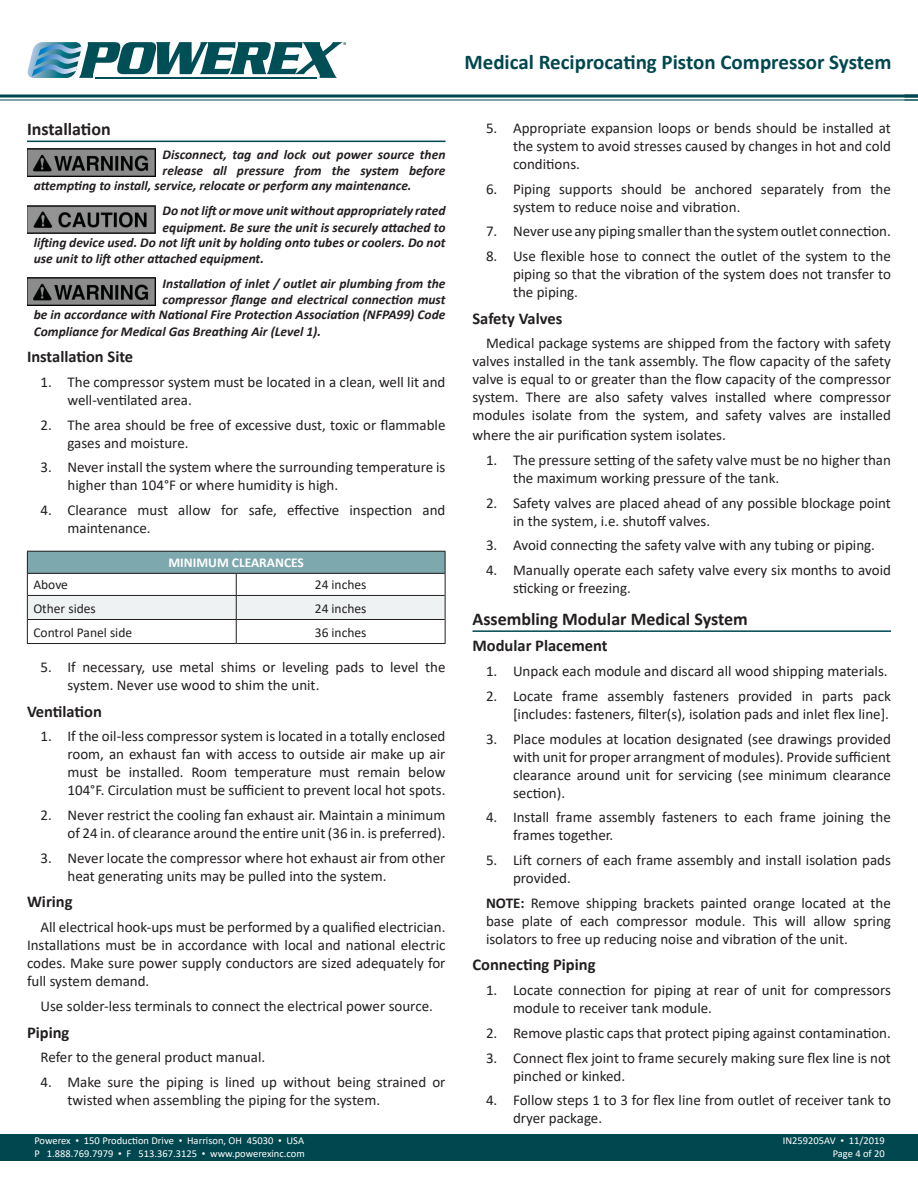
<style>
.page{position:relative;width:918px;height:1188px;background:#fff}
.page>*{position:absolute;margin:0;border:0;box-sizing:border-box;transform-origin:0 0}
.t1{font:700 21px "Calibri";color:#004750}
.t2{font:700 18px "Calibri";color:#231f20}
.t3{font:700 16.5px "Calibri";color:#231f20}
.t4{font:15px/18px "Calibri";color:#231f20}
.t5{font:italic 700 13.5px "Calibri";color:#231f20}
.t6{font:13.5px "Calibri";color:#231f20}
.t7{font:700 13.5px "Calibri";color:#fff}
.t8{font:10.5px/12.6px "Calibri";color:#fff}
.s1{font-weight:700}
.s2{font-family:"Times New Roman"}
</style>
<div class="page">
<svg style="left:27px;top:42px;width:319px;height:36px"></svg>
<svg style="left:0;top:94px;width:904px;height:4px;background:#3f747b"></svg>
<hr style="left:0;top:99px;width:918px;height:2px;background:#004750">
<div style="left:0;top:1134px;width:918px;height:27px;background:#004750"></div>
<svg style="left:904px;top:94px;width:14px;height:4px"></svg>
<svg style="left:904px;top:99px;width:14px;height:2px"></svg>
<img style="left:27px;top:205px;width:129px;height:29px">
<hr style="left:27px;top:551px;width:209px;height:1px;background:#231f20">
<hr style="left:236px;top:551px;width:210px;height:1px;background:#231f20">
<hr style="left:27px;top:643px;width:209px;height:1px;background:#231f20">
<hr style="left:236px;top:643px;width:210px;height:1px;background:#231f20">
<svg style="left:27px;top:552px;width:419px;height:91px"></svg>
<hr style="left:27px;top:141px;width:419px;height:1px;background:#004750">
<img style="left:27px;top:149px;width:129px;height:27px">
<img style="left:27px;top:278px;width:129px;height:27px">
<hr style="left:472px;top:630px;width:419px;height:2px;background:#004750">
<p class="t2" style="left:27px;top:116px;width:85px">Installation</p>
<p class="t5" style="left:163px;top:145px;width:284px">Disconnect, tag and lock out power source then</p>
<p class="t5" style="left:163px;top:161px;width:284px">release all pressure from the system before</p>
<p class="t5" style="left:34px;top:176px;width:379px">attempting to install, service, relocate or perform any maintenance.</p>
<p class="t5" style="left:163px;top:201px;width:284px">Do not lift or move unit without appropriately rated</p>
<p class="t5" style="left:163px;top:218px;width:284px">equipment. Be sure the unit is securely attached to</p>
<p class="t5" style="left:34px;top:233px;width:413px">lifting device used. Do not lift unit by holding onto tubes or coolers. Do not</p>
<p class="t5" style="left:34px;top:249px;width:232px">use unit to lift other attached equipment.</p>
<p class="t5" style="left:163px;top:274px;width:284px">Installation of inlet / outlet air plumbing from the</p>
<p class="t5" style="left:163px;top:290px;width:284px">compressor flange and electrical connection must</p>
<p class="t5" style="left:34px;top:305px;width:413px">be in accordance with National Fire Protection Association (NFPA99) Code</p>
<p class="t5" style="left:34px;top:322px;width:289px">Compliance for Medical Gas Breathing Air (Level 1).</p>
<p class="t3" style="left:27px;top:345px;width:108px">Installation Site</p>
<p class="t4" style="left:68px;top:373px;width:379px;text-indent:-27px">1. The compressor system must be located in a clean, well lit and well-ventilated area.</p>
<p class="t4" style="left:68px;top:415px;width:379px;text-indent:-27px">2. The area should be free of excessive dust, toxic or flammable gases and moisture.</p>
<p class="t4" style="left:68px;top:458px;width:379px;text-indent:-27px">3. Never install the system where the surrounding temperature is higher than 104°F or where humidity is high.</p>
<p class="t4" style="left:68px;top:501px;width:379px;text-indent:-27px">4. Clearance must allow for safe, effective inspection and maintenance.</p>
<p class="t7" style="left:169px;top:553px;width:137px">MINIMUM CLEARANCES</p>
<p class="t6" style="left:33px;top:576px;width:36px">Above</p>
<p class="t6" style="left:315px;top:576px;width:53px">24 inches</p>
<p class="t6" style="left:33px;top:599px;width:64px">Other sides</p>
<p class="t6" style="left:315px;top:599px;width:53px">24 inches</p>
<p class="t6" style="left:33px;top:623px;width:100px">Control Panel side</p>
<p class="t6" style="left:315px;top:623px;width:53px">36 inches</p>
<p class="t4" style="left:68px;top:658px;width:380px;text-indent:-27px">5. If necessary, use metal shims or leveling pads to level the system. Never use wood to shim the unit.</p>
<p class="t3" style="left:27px;top:700px;width:77px">Ventilation</p>
<p class="t4" style="left:68px;top:727px;width:380px;text-align:justify;text-indent:-27px">1. If the oil-less compressor system is located in a totally enclosed room, an exhaust fan with access to outside air make up air must be installed. Room temperature must remain below 104°F. Circulation must be sufficient to prevent local hot spots.</p>
<p class="t4" style="left:40px;top:806px;width:406px;text-align:right">2. Never restrict the cooling fan exhaust air. Maintain a minimum of 24 in. of clearance around the entire unit (36 in. is preferred).</p>
<p class="t4" style="left:68px;top:849px;width:380px;text-indent:-27px">3. Never locate the compressor where hot exhaust air from other heat generating units may be pulled into the system.</p>
<p class="t3" style="left:27px;top:890px;width:47px">Wiring</p>
<p class="t4" style="left:27px;top:918px;width:420px;text-align:justify;text-indent:14px">All electrical hook-ups must be performed by a qualified electrician.<br>Installations must be in accordance with local and national electric codes. Make sure power supply conductors are sized adequately for full system demand.</p>
<p class="t4" style="left:40px;top:997px;width:394px">Use solder-less terminals to connect the electrical power source.</p>
<p class="t3" style="left:27px;top:1020px;width:44px">Piping</p>
<p class="t4" style="left:40px;top:1048px;width:226px">Refer to the general product manual.</p>
<p class="t4" style="left:68px;top:1073px;width:379px;text-indent:-27px">4. Make sure the piping is lined up without being strained or twisted when assembling the piping for the system.</p>
<h1 class="t1" style="left:464px;top:47px;width:429px">Medical Reciprocating Piston Compressor System</h1>
<p class="t4" style="left:513px;top:118px;width:379px;text-align:justify;text-indent:-27px">5. Appropriate expansion loops or bends should be installed at the system to avoid stresses caused by changes in hot and cold conditions.</p>
<p class="t4" style="left:513px;top:179px;width:379px;text-indent:-27px">6. Piping supports should be anchored separately from the system to reduce noise and vibration.</p>
<p class="t4" style="left:486px;top:222px;width:406px">7. Never use any piping smaller than the system outlet connection.</p>
<p class="t4" style="left:513px;top:247px;width:379px;text-align:justify;text-indent:-27px">8. Use flexible hose to connect the outlet of the system to the piping so that the vibration of the system does not transfer to the piping.</p>
<p class="t3" style="left:472px;top:306px;width:91px">Safety Valves</p>
<p class="t4" style="left:472px;top:334px;width:420px;text-align:justify;text-indent:14px">Medical package systems are shipped from the factory with safety valves installed in the tank assembly. The flow capacity of the safety valve is equal to or greater than the flow capacity of the compressor system. There are also safety valves installed where compressor modules isolate from the system, and safety valves are installed</p>
<p class="t4" style="left:472px;top:426px;width:255px">where the air purification system isolates.</p>
<p class="t4" style="left:513px;top:450px;width:379px;text-indent:-27px">1. The pressure setting of the safety valve must be no higher than the maximum working pressure of the tank.</p>
<p class="t4" style="left:513px;top:493px;width:380px;text-indent:-27px">2. Safety valves are placed ahead of any possible blockage point in the system, i.e. shutoff valves.</p>
<p class="t4" style="left:486px;top:536px;width:391px">3. Avoid connecting the safety valve with any tubing or piping.</p>
<p class="t4" style="left:513px;top:561px;width:379px;text-indent:-27px">4. Manually operate each safety valve every six months to avoid sticking or freezing.</p>
<p class="t2" style="left:472px;top:606px;width:277px">Assembling Modular Medical System</p>
<p class="t3" style="left:472px;top:634px;width:137px">Modular Placement</p>
<p class="t4" style="left:486px;top:662px;width:403px">1. Unpack each module and discard all wood shipping materials.</p>
<p class="t4" style="left:486px;top:687px;width:407px;text-align:right">2. Locate frame assembly fasteners provided in parts pack [includes: fasteners, filter(s), isolation pads and inlet flex line].</p>
<p class="t4" style="left:513px;top:729px;width:379px;text-align:justify;text-indent:-27px">3. Place modules at location designated (see drawings provided with unit for proper arrangment of modules). Provide sufficient clearance around unit for servicing (see minimum clearance section).</p>
<p class="t4" style="left:513px;top:808px;width:380px;text-indent:-27px">4. Install frame assembly fasteners to each frame joining the frames together.</p>
<p class="t4" style="left:513px;top:851px;width:379px;text-indent:-27px">5. Lift corners of each frame assembly and install isolation pads provided.</p>
<p class="t4" style="left:486px;top:894px;width:407px;text-align:justify"><span class="s1">NOTE:</span> Remove shipping brackets painted orange located at the base plate of each compressor module. This will allow spring isolators to free up reducing noise and vibration of the unit.</p>
<p class="t3" style="left:472px;top:953px;width:125px">Connecting Piping</p>
<p class="t4" style="left:513px;top:981px;width:379px;text-indent:-27px">1. Locate connection for piping at rear of unit for compressors module to receiver tank module.</p>
<p class="t4" style="left:486px;top:1024px;width:406px">2. Remove plastic caps that protect piping against contamination.</p>
<p class="t4" style="left:513px;top:1048px;width:379px;text-indent:-27px">3. Connect flex joint to frame securely making sure flex line is not pinched or kinked.</p>
<p class="t4" style="left:513px;top:1091px;width:379px;text-indent:-27px">4. Follow steps 1 to 3 for flex line from outlet of receiver tank to dryer package.</p>
<p class="t8" style="left:34px;top:1134px;width:272px">Powerex <span class="s2">•</span> 150 Production Drive <span class="s2">•</span> Harrison, OH 45030 <span class="s2">•</span> USA<br>P 1.888.769.7979 <span class="s2">•</span> F 513.367.3125 <span class="s2">•</span> www.powerexinc.com</p>
<p class="t8" style="left:783px;top:1134px;width:104px;text-align:right">IN259205AV <span class="s2">•</span> 11/2019<br>Page 4 of 20</p>
</div>
